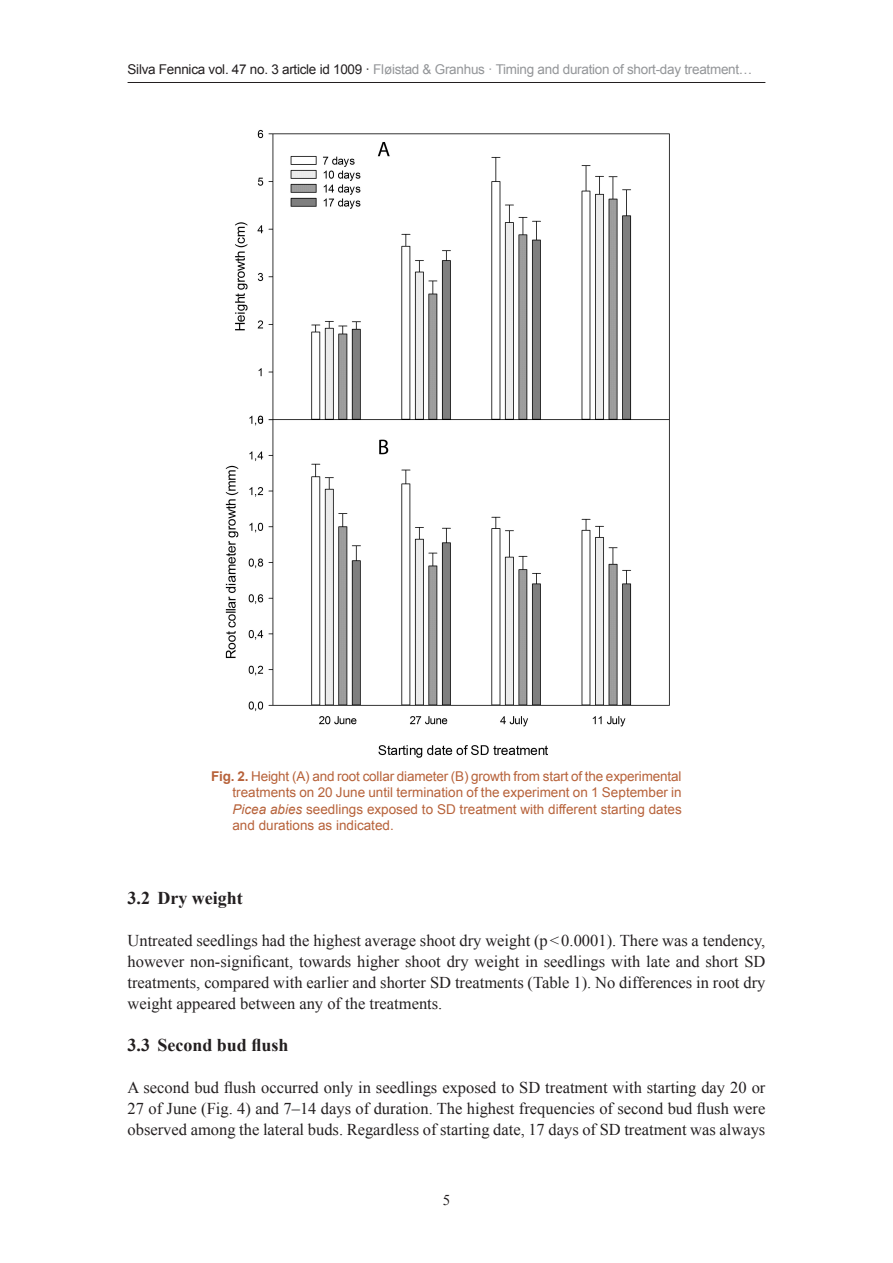
<style>
.page{position:relative;width:893px;height:1263px;background:#fff}
.page>*{position:absolute;margin:0;border:0;box-sizing:border-box;transform-origin:0 0}
.heading-2{font:700 18px "Times New Roman";color:#231f20}
.body-text-1st{font:16.5px/21px "Times New Roman";color:#231f20;text-align:justify}
.t1{font:15px "Times New Roman";color:#231f20}
.fig-caption{font:13.5px/16.5px "Arial";color:#b7623a;text-align:justify}
.t2{font:13.5px "Arial";letter-spacing:-.02em;color:#939598}
.s1{color:#231f20}
.s2{font-weight:700}
.s3{font-style:italic}
</style>
<div class="page">
<hr style="left:128px;top:82px;width:637px;height:1px;background:#231f20">
<img style="left:225px;top:129px;width:445px;height:629px">
<p class="t2" style="left:128px;top:60px;width:626px"><span class="s1">Silva Fennica vol. 47 no. 3 article id 1009 ·</span> Fløistad &amp; Granhus · Timing and duration of short-day treatment…</p>
<p class="fig-caption" style="left:232px;top:768px;width:451px;text-indent:-21px"><span class="s2">Fig. 2.</span> Height (A) and root collar diameter (B) growth from start of the experimental treatments on 20 June until termination of the experiment on 1 September in <span class="s3">Picea abies</span> seedlings exposed to SD treatment with different starting dates and durations as indicated.</p>
<p class="heading-2" style="left:128px;top:885px;width:117px">3.2 Dry weight</p>
<p class="body-text-1st" style="left:128px;top:929px;width:639px">Untreated seedlings had the highest average shoot dry weight (p&lt;0.0001). There was a tendency, however non-significant, towards higher shoot dry weight in seedlings with late and short SD treatments, compared with earlier and shorter SD treatments (Table 1). No differences in root dry weight appeared between any of the treatments.</p>
<p class="heading-2" style="left:128px;top:1032px;width:162px">3.3 Second bud flush</p>
<p class="body-text-1st" style="left:128px;top:1076px;width:639px">A second bud flush occurred only in seedlings exposed to SD treatment with starting day 20 or 27 of June (Fig. 4) and 7–14 days of duration. The highest frequencies of second bud flush were observed among the lateral buds. Regardless of starting date, 17 days of SD treatment was always</p>
<p class="t1" style="left:443px;top:1190px;width:9px">5</p>
</div>
